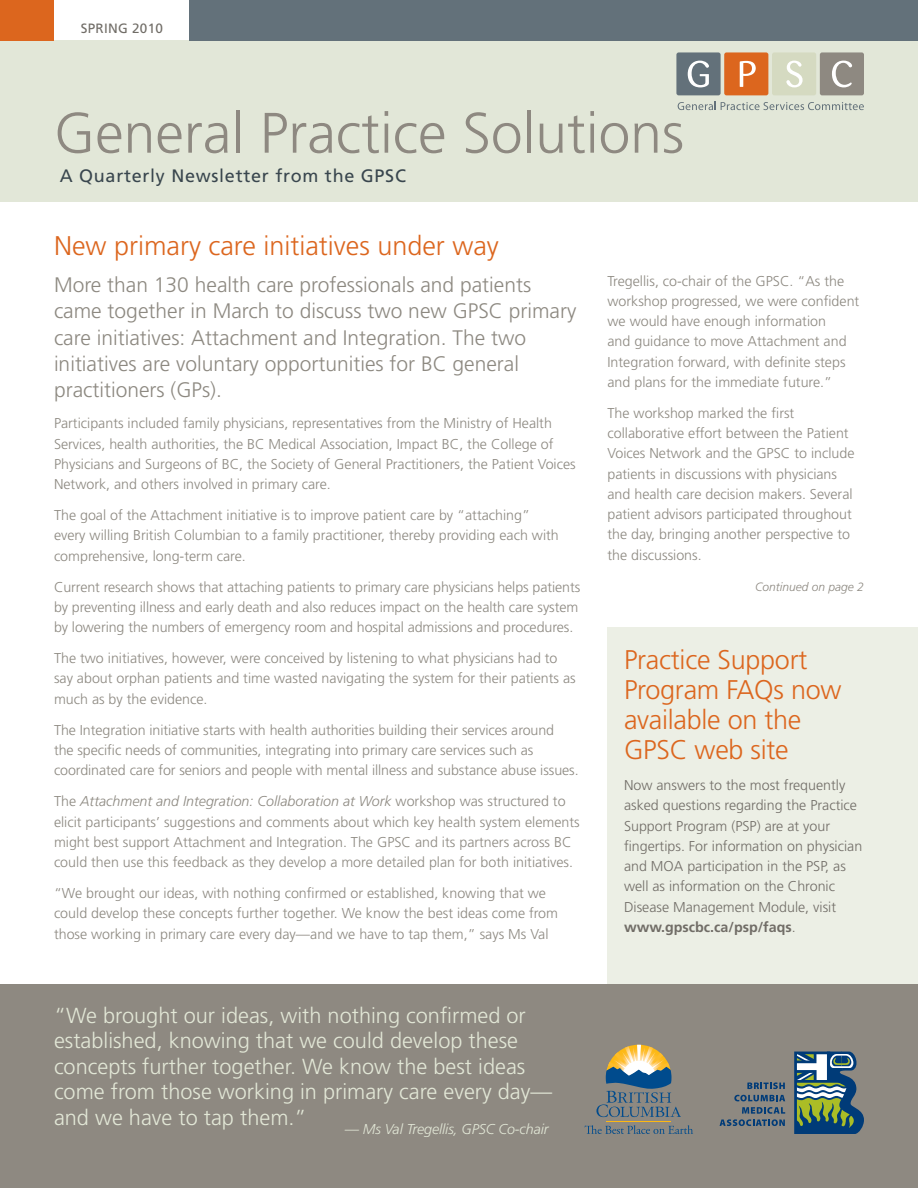
<style>
.page{position:relative;width:918px;height:1188px;background:#fff}
.page>*{position:absolute;margin:0;border:0;box-sizing:border-box;transform-origin:0 0}
.t1{font:300 57px "Frutiger";color:#8e8981}
.t2{font:300 27px/30px "Frutiger";letter-spacing:-.01em;color:#dc661e}
.t3{font:300 21.75px/25.5px "Frutiger";color:#e2e7d6}
.t4{font:300 21px/26.2px "Frutiger";color:#8d8981}
.t5{font:18px "Frutiger";letter-spacing:.04em;color:#39464e}
.t6{font:300 14.25px/20.2px "Frutiger";color:#8d8981}
.t7{font:300 14.25px/20.2px "Frutiger";color:#716d67}
.t8{font:italic 300 14.25px "Frutiger";letter-spacing:-.005em;color:#e2e7d6}
.t9{font:13.5px "Frutiger";letter-spacing:.02em;color:#716d67}
.t10{font:italic 300 12px "Frutiger";color:#8d8981}
.s1{font-style:italic}
.s2{font-weight:700}
</style>
<div class="page">
<div style="left:608px;top:627px;width:310px;height:369px;background:#ecefe5"></div>
<div style="left:0;top:40px;width:918px;height:162px;background:#e2e7d8"></div>
<div style="left:0;top:985px;width:918px;height:203px;background:#8e8981"></div>
<div style="left:0;top:0;width:54px;height:40px;background:#dc661e"></div>
<div style="left:189px;top:0;width:729px;height:40px;background:#63717a"></div>
<svg style="left:720px;top:1107px;width:65px;height:19px"></svg>
<svg style="left:734px;top:1095px;width:51px;height:6px"></svg>
<svg style="left:747px;top:1082px;width:38px;height:7px"></svg>
<svg style="left:794px;top:1051px;width:70px;height:83px;background:#597b7f"></svg>
<hr style="left:607px;top:1121px;width:64px;height:1px;background:#fdb813">
<svg style="left:596px;top:1045px;width:85px;height:72px"></svg>
<svg style="left:585px;top:1125px;width:108px;height:9px"></svg>
<div style="left:676px;top:52px;width:45px;height:43px;background:#63717a;border-radius:2px"></div>
<div style="left:724px;top:52px;width:44px;height:43px;background:#dc661e;border-radius:2px"></div>
<div style="left:772px;top:52px;width:44px;height:43px;background:#d5dac1;border-radius:2px"></div>
<div style="left:820px;top:52px;width:44px;height:43px;background:#8e8981;border-radius:2px"></div>
<svg style="left:688px;top:61px;width:21px;height:26px"></svg>
<svg style="left:740px;top:61px;width:16px;height:26px"></svg>
<svg style="left:786px;top:61px;width:17px;height:26px"></svg>
<svg style="left:832px;top:61px;width:20px;height:26px"></svg>
<svg style="left:678px;top:102px;width:186px;height:8px"></svg>
<p class="t9" style="left:81px;top:20px;width:84px">SPRING 2010</p>
<h1 class="t1" style="left:54px;top:101px;width:632px">General Practice Solutions</h1>
<p class="t5" style="left:60px;top:165px;width:348px">A Quarterly Newsletter from the GPSC</p>
<h2 class="t2" style="left:54px;top:231px;width:446px">New primary care initiatives under way</h2>
<p class="t4" style="left:54px;top:272px;width:524px">More than 130 health care professionals and patients came together in March to discuss two new GPSC primary care initiatives: Attachment and Integration. The two initiatives are voluntary opportunities for BC general practitioners (GPs).</p>
<p class="t6" style="left:54px;top:413px;width:523px">Participants included family physicians, representatives from the Ministry of Health Services, health authorities, the BC Medical Association, Impact BC, the College of Physicians and Surgeons of BC, the Society of General Practitioners, the Patient Voices Network, and others involved in primary care.</p>
<p class="t6" style="left:54px;top:505px;width:506px">The goal of the Attachment initiative is to improve patient care by “attaching” every willing British Columbian to a family practitioner, thereby providing each with comprehensive, long-term care.</p>
<p class="t6" style="left:54px;top:577px;width:528px">Current research shows that attaching patients to primary care physicians helps patients by preventing illness and early death and also reduces impact on the health care system by lowering the numbers of emergency room and hospital admissions and procedures.</p>
<p class="t6" style="left:54px;top:648px;width:523px">The two initiatives, however, were conceived by listening to what physicians had to say about orphan patients and time wasted navigating the system for their patients as much as by the evidence.</p>
<p class="t6" style="left:54px;top:720px;width:526px">The Integration initiative starts with health authorities building their services around<br>the specific needs of communities, integrating into primary care services such as coordinated care for seniors and people with mental illness and substance abuse issues.</p>
<p class="t6" style="left:54px;top:791px;width:527px">The <span class="s1">Attachment and Integration: Collaboration at Work</span> workshop was structured to elicit participants’ suggestions and comments about which key health system elements might best support Attachment and Integration. The GPSC and its partners across BC could then use this feedback as they develop a more detailed plan for both initiatives.</p>
<p class="t6" style="left:54px;top:883px;width:506px">“We brought our ideas, with nothing confirmed or established, knowing that we could develop these concepts further together. We know the best ideas come from those working in primary care every day—and we have to tap them,” says Ms Val</p>
<h3 class="t3" style="left:54px;top:1002px;width:500px">“We brought our ideas, with nothing confirmed or established, knowing that we could develop these concepts further together. We know the best ideas come from those working in primary care every day— and we have to tap them.”</h3>
<p class="t8" style="left:345px;top:1121px;width:205px">— Ms Val Tregellis, GPSC Co-chair</p>
<p class="t6" style="left:607px;top:271px;width:253px">Tregellis, co-chair of the GPSC. “As the workshop progressed, we were confident we would have enough information<br>and guidance to move Attachment and Integration forward, with definite steps and plans for the immediate future.”</p>
<p class="t6" style="left:607px;top:403px;width:249px">The workshop marked the first collaborative effort between the Patient Voices Network and the GPSC to include patients in discussions with physicians and health care decision makers. Several patient advisors participated throughout the day, bringing another perspective to the discussions.</p>
<p class="t10" style="left:755px;top:580px;width:110px">Continued on page 2</p>
<h2 class="t2" style="left:624px;top:645px;width:219px">Practice Support<br>Program FAQs now available on the<br>GPSC web site</h2>
<p class="t7" style="left:624px;top:775px;width:240px">Now answers to the most frequently asked questions regarding the Practice Support Program (PSP) are at your fingertips. For information on physician and MOA participation in the PSP, as well as information on the Chronic Disease Management Module, visit <span class="s2">www.gpscbc.ca/psp/faqs</span>.</p>
</div>
